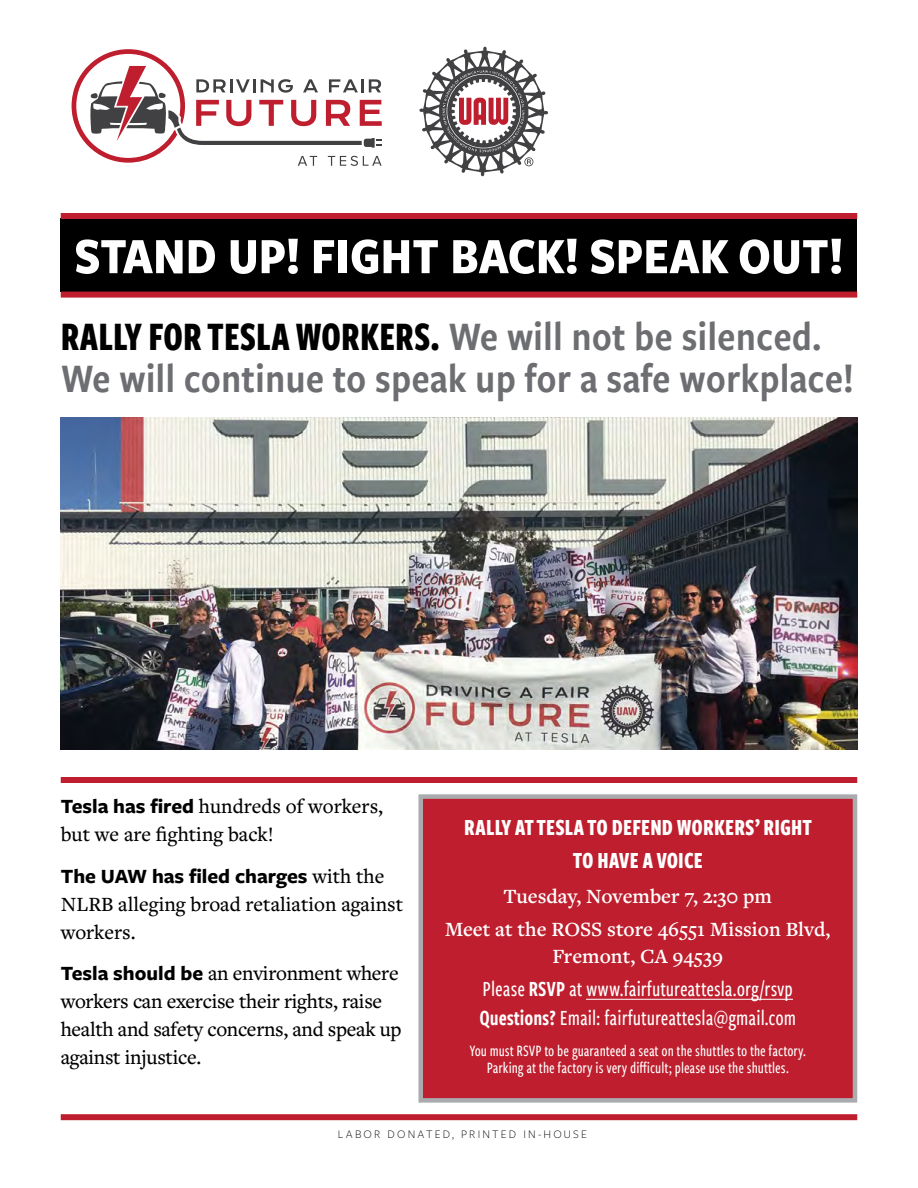
<style>
.page{position:relative;width:918px;height:1188px;background:#fff}
.page>*{position:absolute;margin:0;border:0;box-sizing:border-box;transform-origin:0 0}
.t1{font:700 52.8px "Freight Sans Cnd Pro";color:#fff}
.t2{font:700 42px "Freight Sans Cmp Pro";color:#000}
.t3{font:42px "Freight Sans Cnd Pro Semi";color:#6d6e71}
.t4{font:700 24px/33px "Freight Sans Cmp Pro";letter-spacing:.005em;color:#fff;text-align:center}
.t5{font:500 22.5px/28.5px "Freight Sans Cmp Pro";color:#fff}
.t6{font:500 21px/27.9px "Freight Text Pro";letter-spacing:-.015em;color:#000}
.t7{font:600 21px/33.2px "Freight Text Pro";color:#fff;text-align:center}
.t8{font:700 21px "Freight Sans Pro";color:#000}
.t9{font:500 16.5px/17.2px "Freight Sans Cmp Pro";color:#fff;text-align:center}
.t10{font:300 12px "Freight Sans Pro";letter-spacing:.185em;color:#000}
.s1{font-family:"Freight Sans Cnd Pro Semi";font-weight:400;color:#6d6e71}
.s2{font-family:"Freight Sans Pro";font-weight:700}
.s3{font-family:"Freight Text Pro";font-weight:500}
.s4{font-family:"Freight Sans Cmp Pro Semi";font-weight:400}
</style>
<div class="page">
<svg style="left:72px;top:49px;width:310px;height:117px"></svg>
<svg style="left:419px;top:47px;width:129px;height:129px"></svg>
<img style="left:61px;top:417px;width:796px;height:333px">
<div style="left:61px;top:218px;width:796px;height:74px;background:#000"></div>
<div style="left:61px;top:213px;width:796px;height:6px;background:#be1e2d"></div>
<div style="left:61px;top:292px;width:796px;height:6px;background:#be1e2d"></div>
<div style="left:61px;top:777px;width:796px;height:6px;background:#be1e2d"></div>
<div style="left:61px;top:1114px;width:796px;height:6px;background:#be1e2d"></div>
<div style="left:418px;top:794px;width:439px;height:309px;background:#be1e2d;border:4px solid #a9abae"></div>
<hr style="left:586px;top:999px;width:207px;height:1px;background:#fff">
<h1 class="t1" style="left:75px;top:220px;width:770px">STAND UP! FIGHT BACK! SPEAK OUT!</h1>
<h2 class="t2" style="left:61px;top:308px;width:762px">RALLY FOR TESLA WORKERS. <span class="s1">We will not be silenced.</span></h2>
<h2 class="t3" style="left:61px;top:350px;width:795px">We will continue to speak up for a safe workplace!</h2>
<p class="t6" style="left:61px;top:792px;width:324px"><span class="s2">Tesla has fired</span> hundreds of workers, but we are fighting back!</p>
<p class="t8" style="left:61px;top:861px;width:325px">The UAW has filed charges <span class="s3">with the</span></p>
<p class="t6" style="left:61px;top:889px;width:344px">NLRB alleging broad retaliation against workers.</p>
<p class="t6" style="left:61px;top:959px;width:342px"><span class="s2">Tesla should be</span> an environment where workers can exercise their rights, raise health and safety concerns, and speak up against injustice.</p>
<p class="t4" style="left:464px;top:810px;width:349px">RALLY AT TESLA TO DEFEND WORKERS’ RIGHT<br>TO HAVE A VOICE</p>
<p class="t7" style="left:445px;top:879px;width:387px">Tuesday, November 7, 2:30 pm<br>Meet at the ROSS store 46551 Mission Blvd,</p>
<p class="t7" style="left:552px;top:939px;width:172px">Fremont, CA 94539</p>
<p class="t5" style="left:479px;top:974px;width:318px">Please <span class="s4">RSVP</span> at www.fairfutureattesla.org/rsvp<br><span class="s4">Questions?</span> Email: fairfutureattesla@gmail.com</p>
<p class="t9" style="left:470px;top:1041px;width:338px">You must RSVP to be guaranteed a seat on the shuttles to the factory.<br>Parking at the factory is very difficult; please use the shuttles.</p>
<p class="t10" style="left:338px;top:1127px;width:251px">LABOR DONATED, PRINTED IN-HOUSE</p>
</div>
